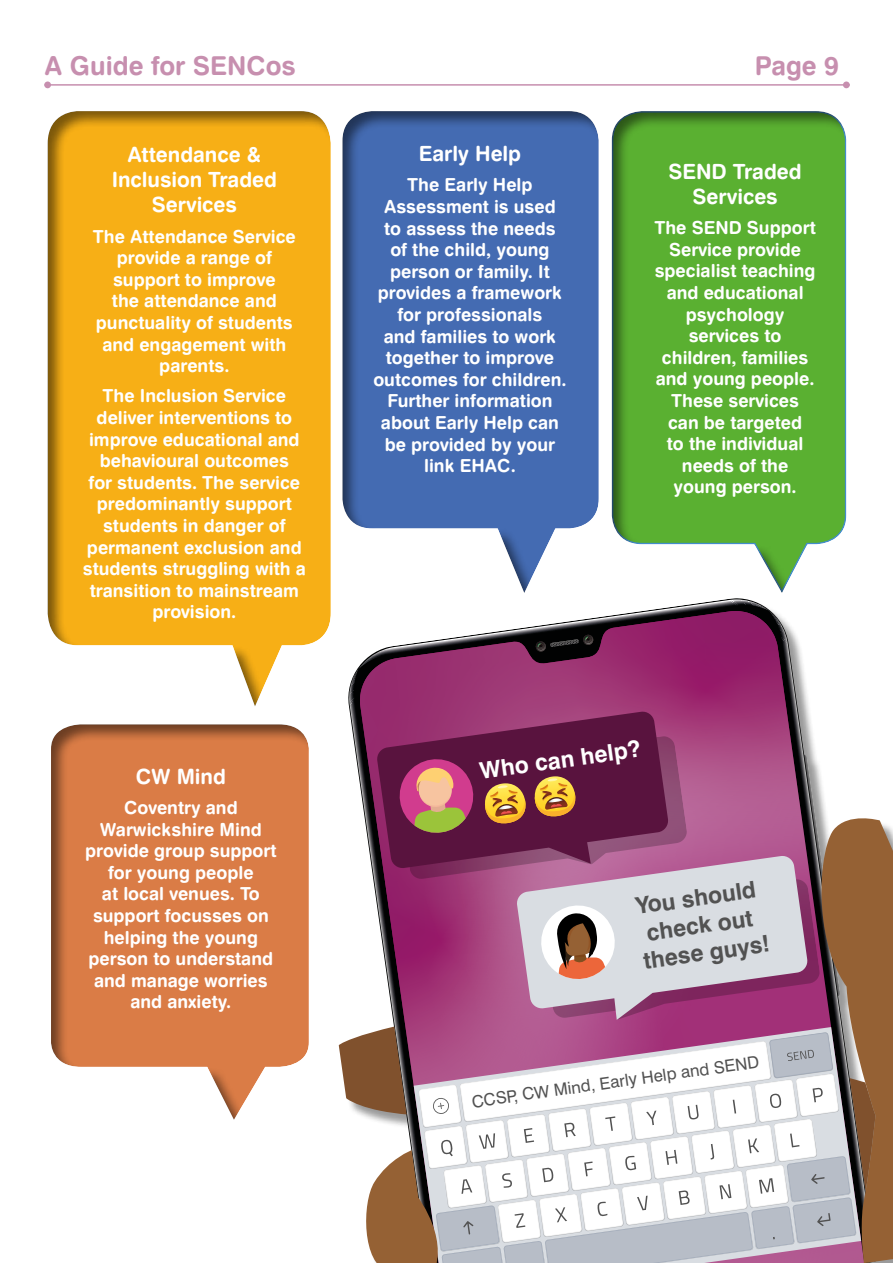
<style>
.page{position:relative;width:893px;height:1263px;background:#fff}
.page>*{position:absolute;margin:0;border:0;box-sizing:border-box;transform-origin:0 0}
.t1{font:26.1px "Swiss 721 BT Bold Rounded";color:#c78faf}
.t2{font:700 23.1px/27.6px "Swiss 721 BT";color:#525252}
.t3{font:700 23.1px "Swiss 721 BT";color:#fff}
.t4{font:21px/25.2px "Swiss 721 BT Bold Rounded";letter-spacing:-.005em;color:#fff;text-align:center}
.t5{font:18px/21.6px "Swiss 721 BT Bold Rounded";color:#fff;text-align:center}
.t6{font:16.8px "Swiss 721 BT";color:#525252}
</style>
<div class="page">
<hr style="left:45px;top:84px;width:805px;height:2px;background:#c78faf">
<div style="left:44px;top:81px;width:7px;height:7px;background:#c78faf;border-radius:50%"></div>
<div style="left:843px;top:81px;width:7px;height:7px;background:#c78faf;border-radius:50%"></div>
<svg style="left:665px;top:599px;width:102px;height:9px"></svg>
<svg style="left:357px;top:611px;width:456px;height:124px;background:#964d7a"></svg>
<svg style="left:376px;top:711px;width:293px;height:24px;background:#882d64"></svg>
<svg style="left:338px;top:735px;width:555px;height:528px"></svg>
<div style="left:47px;top:109px;width:286px;height:598px;background:#000;opacity:.5"></div>
<div style="left:341px;top:108px;width:260px;height:486px;background:#000;opacity:.5"></div>
<div style="left:50px;top:721px;width:261px;height:399px;background:#000;opacity:.5"></div>
<div style="left:612px;top:109px;width:237px;height:485px;background:#000;opacity:.5"></div>
<h1 class="t1" style="left:45px;top:49px;width:253px">A Guide for SENCos</h1>
<h1 class="t1" style="left:755px;top:49px;width:86px">Page 9</h1>
<p class="t4" style="left:112px;top:142px;width:167px">Attendance &amp;<br>Inclusion Traded<br>Services</p>
<p class="t5" style="left:93px;top:225px;width:204px">The Attendance Service provide a range of support to improve<br>the attendance and punctuality of students and engagement with parents.</p>
<p class="t5" style="left:83px;top:385px;width:225px">The Inclusion Service deliver interventions to improve educational and behavioural outcomes<br>for students. The service predominantly support students in danger of permanent exclusion and students struggling with a transition to mainstream provision.</p>
<p class="t4" style="left:136px;top:763px;width:92px">CW Mind</p>
<p class="t5" style="left:85px;top:796px;width:193px">Coventry and<br>Warwickshire Mind provide group support for young people<br>at local venues. To support focusses on helping the young person to understand and manage worries and anxiety.</p>
<p class="t4" style="left:419px;top:141px;width:104px">Early Help</p>
<p class="t5" style="left:373px;top:174px;width:195px">The Early Help<br>Assessment is used to assess the needs<br>of the child, young person or family. It provides a framework for professionals<br>and families to work together to improve outcomes for children.<br>Further information about Early Help can be provided by your link EHAC.</p>
<p class="t4" style="left:668px;top:158px;width:135px">SEND Traded<br>Services</p>
<p class="t5" style="left:654px;top:217px;width:163px">The SEND Support<br>Service provide specialist teaching and educational psychology services to children, families and young people.<br>These services can be targeted<br>to the individual needs of the young person.</p>
<p class="t3" style="left:478px;top:757px;width:164px;rotate:-8deg">Who can help?</p>
<p class="t2" style="left:634px;top:892px;width:129px;rotate:-8deg">You should check out these guys!</p>
<p class="t6" style="left:470px;top:1091px;width:291px;rotate:-8deg">CCSP, CW Mind, Early Help and SEND</p>
</div>
